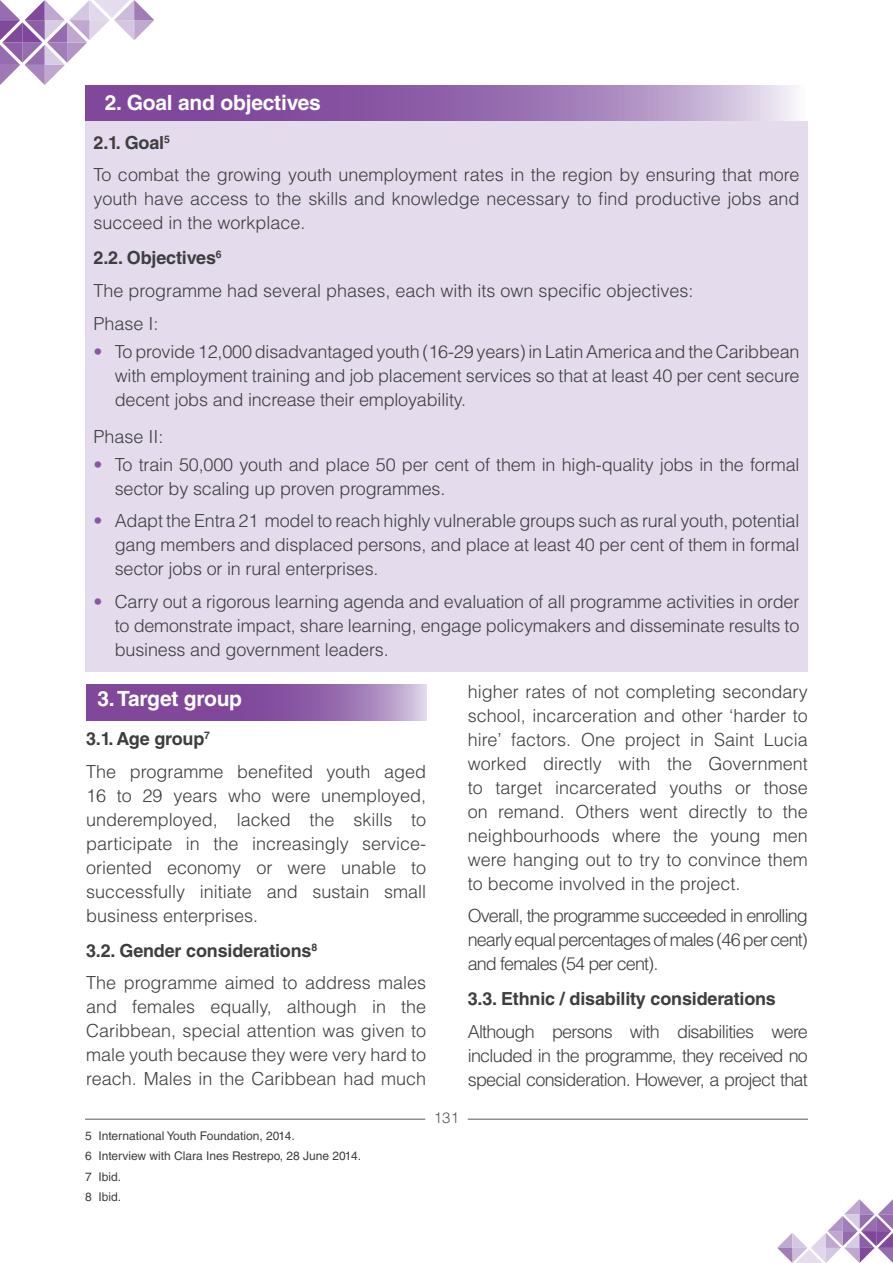
<style>
.page{position:relative;width:893px;height:1263px;background:#fff}
.page>*{position:absolute;margin:0;border:0;box-sizing:border-box;transform-origin:0 0}
.t1{font:700 21px "Helvetica LT Std";letter-spacing:-.01em;color:#fff}
.t2{font:300 18px/24px "Helvetica LT Std";color:#3e3e3f;text-align:justify}
.t3{font:700 18px "Helvetica LT Std";letter-spacing:-.01em;color:#3e3e3f}
.t4{font:300 15px "Helvetica LT Std";color:#57585a}
.t5{font:12px/20.4px "Helvetica LT Std";color:#3e3e3f}
.s1{font-weight:700}
.s2{color:#8957a4}
</style>
<div class="page">
<svg style="left:777px;top:1199px;width:116px;height:64px"></svg>
<svg style="left:0;top:0;width:154px;height:85px"></svg>
<hr style="left:85px;top:1119px;width:340px;height:1px;background:#57585a">
<hr style="left:468px;top:1119px;width:340px;height:1px;background:#57585a">
<div style="left:85px;top:92px;width:723px;height:580px;background:#e4dbec"></div>
<svg style="left:86px;top:685px;width:340px;height:35px;background:#8f60a8"></svg>
<svg style="left:85px;top:85px;width:723px;height:35px;background:#9d74b3"></svg>
<p class="t1" style="left:105px;top:89px;width:218px">2. Goal and objectives</p>
<p class="t2" style="left:94px;top:126px;width:707px;line-height:32.5px"><span class="s1">2.1. Goal</span><sup>5<br></sup>To combat the growing youth unemployment rates in the region by ensuring that more</p>
<p class="t2" style="left:94px;top:187px;width:707px">youth have access to the skills and knowledge necessary to find productive jobs and succeed in the workplace.</p>
<p class="t2" style="left:94px;top:242px;width:601px;line-height:32.5px;text-align:left"><span class="s1">2.2. Objectives</span><sup>6<br></sup>The programme had several phases, each with its own specific objectives:<br>Phase I:</p>
<p class="t2" style="left:115px;top:339px;width:686px;text-indent:-21px"><span class="s2">•</span> To provide 12,000 disadvantaged youth (16-29 years) in Latin America and the Caribbean with employment training and job placement services so that at least 40 per cent secure decent jobs and increase their employability.</p>
<p class="t2" style="left:94px;top:424px;width:72px">Phase II:</p>
<p class="t2" style="left:115px;top:452px;width:686px;text-indent:-21px"><span class="s2">•</span> To train 50,000 youth and place 50 per cent of them in high-quality jobs in the formal sector by scaling up proven programmes.</p>
<p class="t2" style="left:115px;top:509px;width:686px;text-indent:-21px"><span class="s2">•</span> Adapt the Entra 21 model to reach highly vulnerable groups such as rural youth, potential gang members and displaced persons, and place at least 40 per cent of them in formal sector jobs or in rural enterprises.</p>
<p class="t2" style="left:115px;top:589px;width:686px;text-indent:-21px"><span class="s2">•</span> Carry out a rigorous learning agenda and evaluation of all programme activities in order to demonstrate impact, share learning, engage policymakers and disseminate results to business and government leaders.</p>
<p class="t1" style="left:97px;top:686px;width:146px">3. Target group</p>
<p class="t2" style="left:86px;top:722px;width:342px;line-height:32.5px"><span class="s1">3.1. Age group</span><sup>7<br></sup>The programme benefited youth aged</p>
<p class="t2" style="left:86px;top:783px;width:342px">16 to 29 years who were unemployed, underemployed, lacked the skills to participate in the increasingly service&shy;oriented economy or were unable to successfully initiate and sustain small business enterprises.</p>
<p class="t2" style="left:86px;top:934px;width:342px;line-height:32.5px"><span class="s1">3.2. Gender considerations</span><sup>8<br></sup>The programme aimed to address males</p>
<p class="t2" style="left:86px;top:995px;width:342px">and females equally, although in the Caribbean, special attention was given to male youth because they were very hard to reach. Males in the Caribbean had much</p>
<p class="t2" style="left:468px;top:679px;width:342px">higher rates of not completing secondary school, incarceration and other ‘harder to hire’ factors. One project in Saint Lucia worked directly with the Government to target incarcerated youths or those on remand. Others went directly to the neighbourhoods where the young men were hanging out to try to convince them to become involved in the project.</p>
<p class="t2" style="left:468px;top:903px;width:342px">Overall, the programme succeeded in enrolling nearly equal percentages of males (46 per cent) and females (54 per cent).</p>
<p class="t3" style="left:468px;top:988px;width:310px">3.3. Ethnic / disability considerations</p>
<p class="t2" style="left:468px;top:1019px;width:342px">Although persons with disabilities were included in the programme, they received no special consideration. However, a project that</p>
<p class="t5" style="left:85px;top:1125px;width:277px">5 International Youth Foundation, 2014.<br>6 Interview with Clara Ines Restrepo, 28 June 2014.<br>7 Ibid.<br>8 Ibid.</p>
<p class="t4" style="left:434px;top:1109px;width:27px">131</p>
</div>
